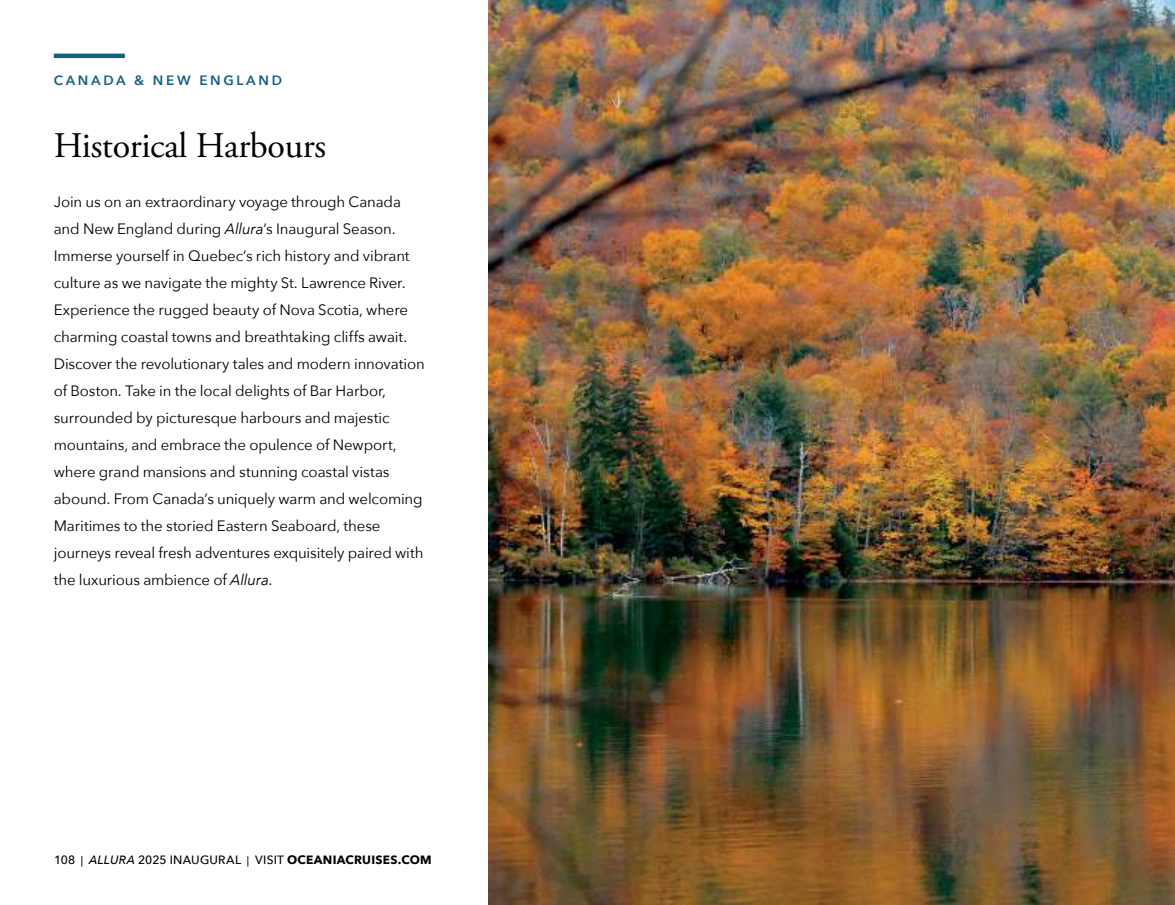
<style>
.page{position:relative;width:1175px;height:905px;background:#fff}
.page>*{position:absolute;margin:0;border:0;box-sizing:border-box;transform-origin:0 0}
.t1{font:36px "Adobe Garamond Pro";letter-spacing:-.01em;color:#000}
.t2{font:15px/27px "Avenir Next";letter-spacing:-.01em;color:#000}
.t3{font:600 13.5px "Avenir Next";letter-spacing:.2em;color:#16607f}
.t4{font:500 12px "Avenir Next";letter-spacing:.02em;color:#000}
.s1{font-style:italic}
.s2{font-size:10.5px}
.s3{font-weight:700}
</style>
<div class="page">
<img style="left:488px;top:0;width:686px;height:904px">
<svg style="left:1096px;top:673px;width:78px;height:231px;background:#7d5733"></svg>
<hr style="left:54px;top:54px;width:71px;height:4px;background:#16607f">
<p class="t3" style="left:54px;top:69px;width:230px">CANADA &amp; NEW ENGLAND</p>
<h1 class="t1" style="left:54px;top:124px;width:274px">Historical Harbours</h1>
<p class="t2" style="left:54px;top:187px;width:372px">Join us on an extraordinary voyage through Canada and New England during <span class="s1">Allura</span>’s Inaugural Season.<br>Immerse yourself in Quebec’s rich history and vibrant culture as we navigate the mighty St. Lawrence River.<br>Experience the rugged beauty of Nova Scotia, where charming coastal towns and breathtaking cliffs await.<br>Discover the revolutionary tales and modern innovation of Boston. Take in the local delights of Bar Harbor, surrounded by picturesque harbours and majestic mountains, and embrace the opulence of Newport, where grand mansions and stunning coastal vistas abound. From Canada’s uniquely warm and welcoming Maritimes to the storied Eastern Seaboard, these journeys reveal fresh adventures exquisitely paired with the luxurious ambience of <span class="s1">Allura</span>.</p>
<p class="t4" style="left:54px;top:850px;width:379px">108 <span class="s2">|</span> <span class="s1">ALLURA</span> 2025 INAUGURAL <span class="s2">|</span> VISIT <span class="s3">OCEANIACRUISES.COM</span></p>
</div>
